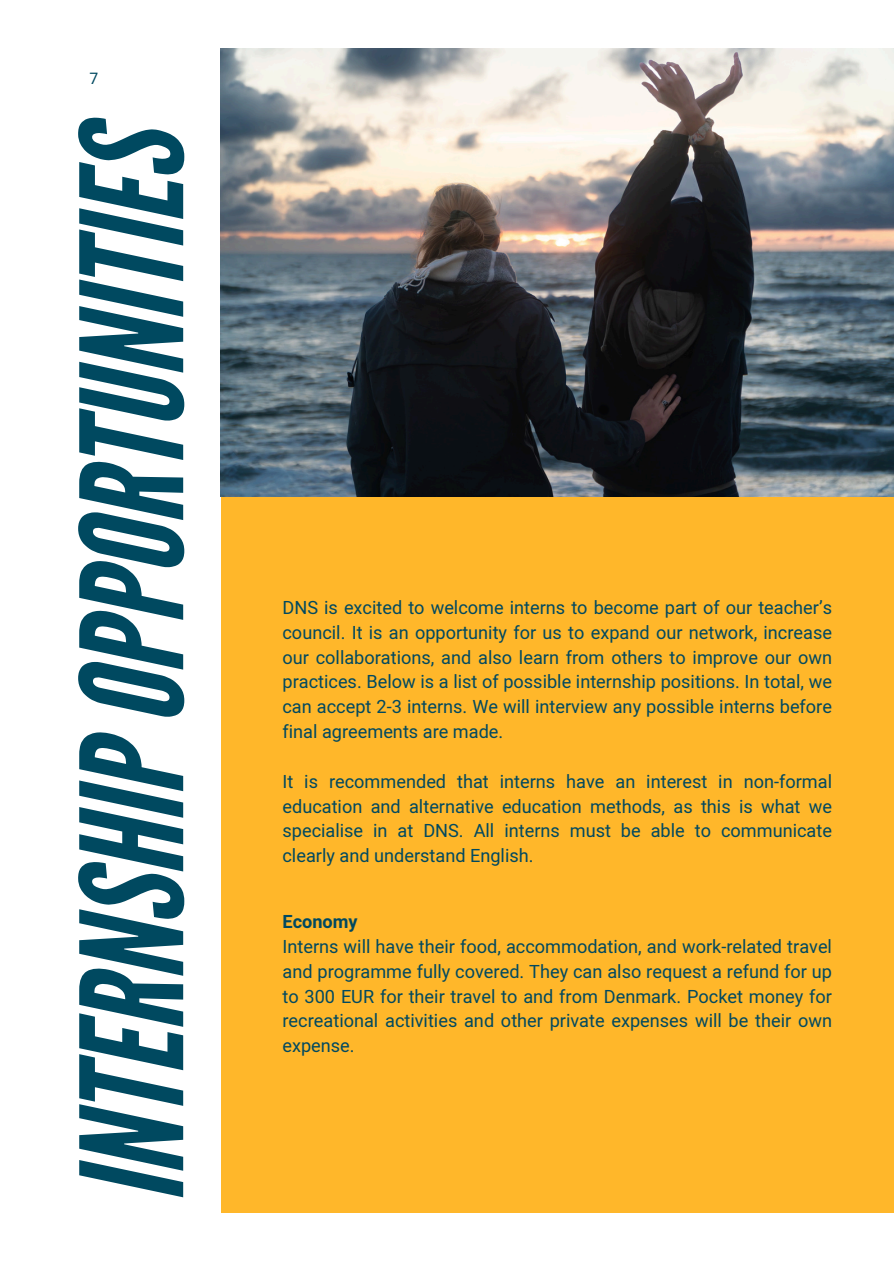
<style>
.page{position:relative;width:894px;height:1264px;background:#fff}
.page>*{position:absolute;margin:0;border:0;box-sizing:border-box;transform-origin:0 0}
.t1{font:italic 141.3px "League Gothic";color:#004960}
.t2{font:18.15px/24.9px "Mardoto";color:#004960;text-align:justify}
.t3{font:700 18.15px "Mardoto";color:#004960}
.t4{font:15.75px "Mardoto";color:#004960}
</style>
<div class="page">
<div style="left:221px;top:51px;width:672px;height:1161px;background:#ffb72a"></div>
<img style="left:221px;top:49px;width:671px;height:448px">
<h1 class="t4" style="left:89px;top:70px;width:10px">7</h1>
<p class="t1" style="left:51px;top:1202px;width:1086px;rotate:-90deg">INTERNSHIP OPPORTUNITIES</p>
<p class="t2" style="left:282px;top:595px;width:551px">DNS is excited to welcome interns to become part of our teacher’s council. It is an opportunity for us to expand our network, increase our collaborations, and also learn from others to improve our own practices. Below is a list of possible internship positions. In total, we can accept 2-3 interns. We will interview any possible interns before final agreements are made.</p>
<p class="t2" style="left:282px;top:769px;width:551px">It is recommended that interns have an interest in non-formal education and alternative education methods, as this is what we specialise in at DNS. All interns must be able to communicate clearly and understand English.</p>
<p class="t3" style="left:282px;top:911px;width:77px">Economy</p>
<p class="t2" style="left:282px;top:934px;width:551px">Interns will have their food, accommodation, and work-related travel and programme fully covered. They can also request a refund for up to 300 EUR for their travel to and from Denmark. Pocket money for recreational activities and other private expenses will be their own expense.</p>
</div>
